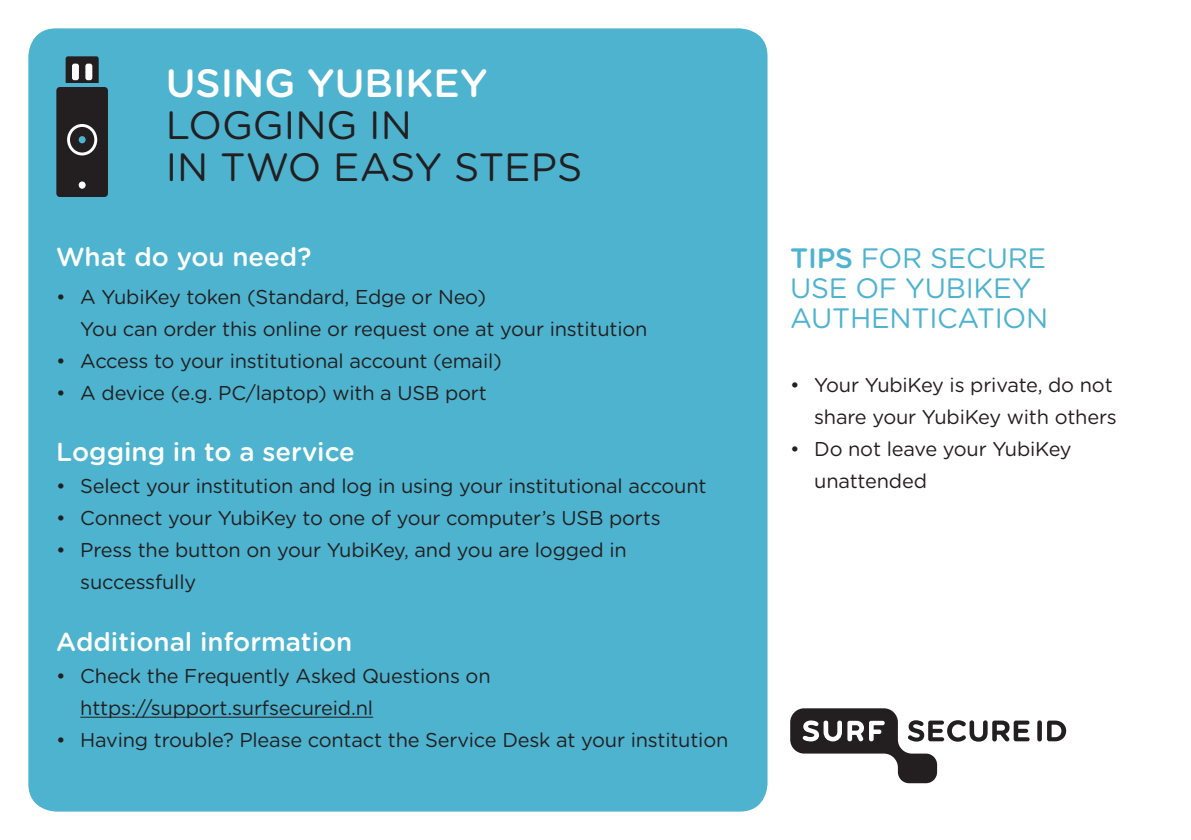
<style>
.page{position:relative;width:1191px;height:840px;background:#fff}
.page>*{position:absolute;margin:0;border:0;box-sizing:border-box;transform-origin:0 0}
._06-PlatteTekst{font:39.4px/42.2px "Gotham Rounded";color:#231f20}
._06-PlatteTekst-2{font:500 39.4px "Gotham Rounded";color:#fff}
.kopjebp{font:28px/30px "Gotham Rounded";letter-spacing:-.01em;color:#4db3cf}
.KOPback{font:500 26px "Gotham Rounded";color:#fff}
.PLAT{font:20px/32px "Gotham Rounded";letter-spacing:-.01em;color:#231f20}
.s1{font-weight:500}
</style>
<div class="page">
<div style="left:28px;top:28px;width:739px;height:783px;background:#4db3cf;border-radius:28px"></div>
<hr style="left:80px;top:716px;width:293px;height:1px;background:#231f20">
<div style="left:56px;top:87px;width:52px;height:110px;background:#231f20;border-radius:3px"></div>
<div style="left:79px;top:181px;width:7px;height:8px;background:#fff;border-radius:50%"></div>
<div style="left:79px;top:136px;width:7px;height:7px;background:#4db3cf;border-radius:50%"></div>
<div style="left:67px;top:124px;width:30px;height:31px;border:3px solid #fff;border-radius:50%"></div>
<svg style="left:66px;top:56px;width:33px;height:27px"></svg>
<div style="left:72px;top:64px;width:7px;height:16px;background:#fff;border-radius:2px"></div>
<div style="left:85px;top:64px;width:7px;height:16px;background:#fff;border-radius:2px"></div>
<svg style="left:790px;top:708px;width:239px;height:74px"></svg>
<svg style="left:1037px;top:720px;width:4px;height:21px"></svg>
<svg style="left:1047px;top:720px;width:19px;height:20px"></svg>
<p class="_06-PlatteTekst-2" style="left:166px;top:54px;width:323px">USING YUBIKEY</p>
<p class="_06-PlatteTekst" style="left:166px;top:102px;width:418px">LOGGING IN<br>IN TWO EASY STEPS</p>
<p class="KOPback" style="left:56px;top:238px;width:257px">What do you need?</p>
<p class="PLAT" style="left:56px;top:279px;width:431px">• A YubiKey token (Standard, Edge or Neo)</p>
<p class="PLAT" style="left:80px;top:311px;width:568px">You can order this online or request one at your institution</p>
<p class="PLAT" style="left:56px;top:343px;width:447px">• Access to your institutional account (email)</p>
<p class="PLAT" style="left:56px;top:375px;width:432px">• A device (e.g. PC/laptop) with a USB port</p>
<p class="KOPback" style="left:56px;top:433px;width:300px">Logging in to a service</p>
<p class="PLAT" style="left:56px;top:469px;width:652px">• Select your institution and log in using your institutional account</p>
<p class="PLAT" style="left:56px;top:501px;width:606px">• Connect your YubiKey to one of your computer’s USB ports</p>
<p class="PLAT" style="left:80px;top:533px;width:548px;text-indent:-24px">• Press the button on your YubiKey, and you are logged in successfully</p>
<p class="KOPback" style="left:56px;top:623px;width:297px">Additional information</p>
<p class="PLAT" style="left:80px;top:658px;width:412px;text-indent:-24px">• Check the Frequently Asked Questions on https://support.surfsecureid.nl</p>
<p class="PLAT" style="left:56px;top:722px;width:673px">• Having trouble? Please contact the Service Desk at your institution</p>
<p class="kopjebp" style="left:790px;top:241px;width:259px"><span class="s1">TIPS</span> FOR SECURE<br>USE OF YUBIKEY<br>AUTHENTICATION</p>
<p class="PLAT" style="left:790px;top:367px;width:328px;text-align:right">• Your YubiKey is private, do not share your YubiKey with others</p>
<p class="PLAT" style="left:814px;top:431px;width:259px;text-indent:-24px">• Do not leave your YubiKey unattended</p>
</div>
